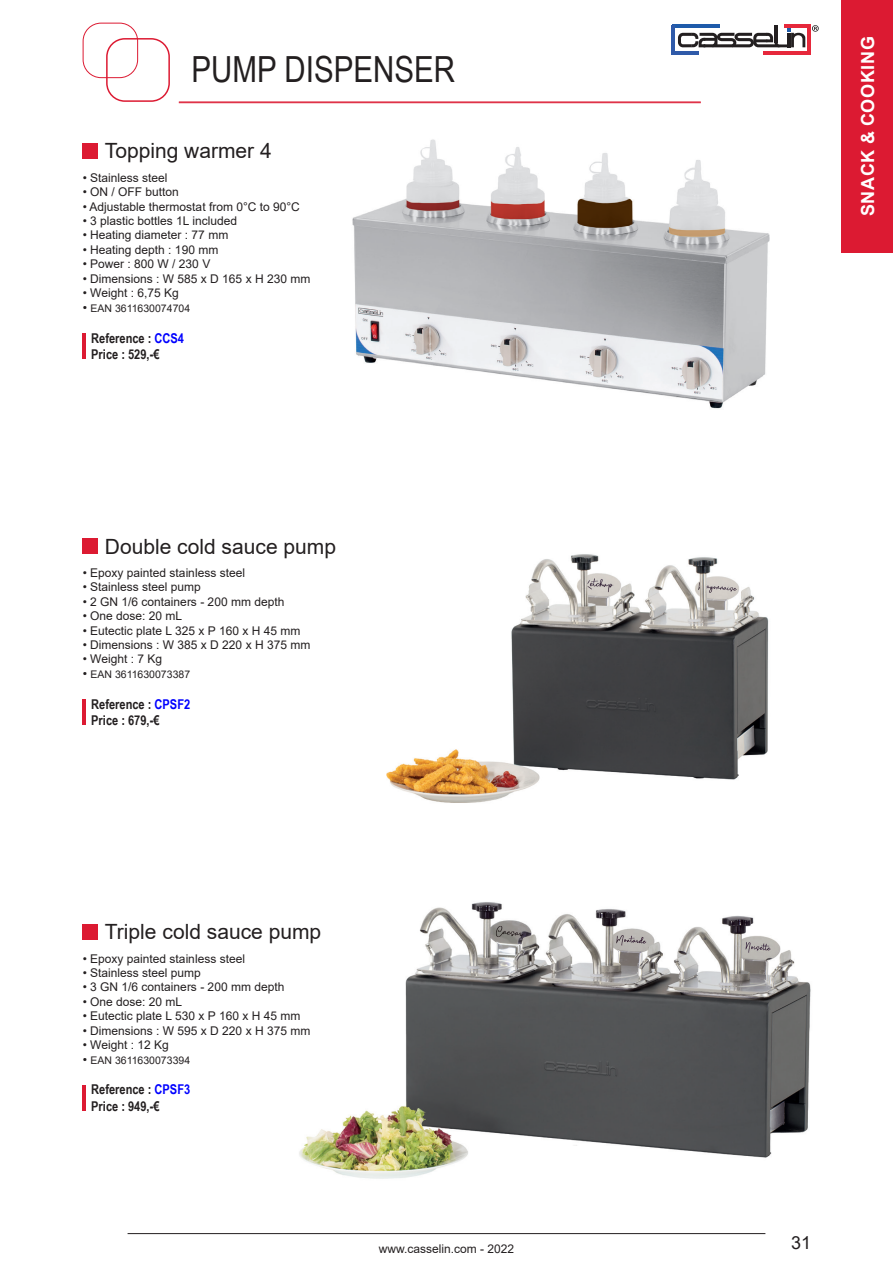
<style>
.page{position:relative;width:893px;height:1263px;background:#fff}
.page>*{position:absolute;margin:0;border:0;box-sizing:border-box;transform-origin:0 0}
.t1{font:36px "Arial Narrow";color:#231f20}
.t2{font:21px "Arial";color:#231f20}
.t3{font:700 18px "Arial";letter-spacing:.035em;color:#fff}
.t4{font:18px "Arial";color:#231f20}
.t5{font:700 13.5px/16.2px "Arial Narrow";color:#231f20}
.t6{font:12px "Arial";color:#231f20}
.t7{font:10.5px "Arial";color:#231f20}
.s1{font-size:12.45px}
.s2{color:#00f}
</style>
<div class="page">
<hr style="left:128px;top:1233px;width:637px;height:1px;background:#231f20">
<div style="left:106px;top:38px;width:64px;height:64px;border:2px solid #dc1a32;border-radius:18px"></div>
<div style="left:83px;top:23px;width:55px;height:55px;border:1px solid #dc1a32;border-radius:18px"></div>
<hr style="left:179px;top:102px;width:522px;height:1px;background:#dc1a32">
<hr style="left:763px;top:51px;width:48px;height:3px;background:#e6283b">
<hr style="left:807px;top:25px;width:4px;height:29px;background:#e6283b">
<hr style="left:784px;top:25px;width:27px;height:3px;background:#e6283b">
<hr style="left:672px;top:51px;width:26px;height:3px;background:#2f5aa9">
<hr style="left:672px;top:25px;width:47px;height:3px;background:#1e5baa">
<hr style="left:672px;top:25px;width:3px;height:29px;background:#2f5aa9">
<svg style="left:812px;top:25px;width:7px;height:7px"></svg>
<hr style="left:775px;top:25px;width:3px;height:18px;background:#231f20">
<svg style="left:678px;top:29px;width:127px;height:18px"></svg>
<div style="left:842px;top:0;width:51px;height:253px;background:#dc1a32"></div>
<hr style="left:83px;top:333px;width:3px;height:26px;background:#dc1a32">
<div style="left:83px;top:143px;width:15px;height:15px;background:#dc1a32"></div>
<img style="left:352px;top:139px;width:418px;height:270px">
<img style="left:386px;top:554px;width:383px;height:249px">
<hr style="left:83px;top:699px;width:3px;height:26px;background:#dc1a32">
<div style="left:83px;top:538px;width:15px;height:15px;background:#dc1a32"></div>
<img style="left:299px;top:902px;width:512px;height:277px">
<hr style="left:83px;top:1085px;width:3px;height:26px;background:#dc1a32">
<div style="left:83px;top:924px;width:15px;height:15px;background:#dc1a32"></div>
<h1 class="t1" style="left:192px;top:43px;width:265px">PUMP DISPENSER</h1>
<h2 class="t2" style="left:105px;top:137px;width:168px">Topping warmer 4</h2>
<p class="t6" style="left:83px;top:169px;width:86px">• Stainless steel</p>
<p class="t6" style="left:83px;top:184px;width:98px">• ON / OFF button</p>
<p class="t6" style="left:83px;top:198px;width:219px">• Adjustable thermostat from 0°C to 90°C</p>
<p class="t6" style="left:83px;top:212px;width:156px">• 3 plastic bottles 1L included</p>
<p class="t6" style="left:83px;top:227px;width:147px">• Heating diameter : 77 mm</p>
<p class="t6" style="left:83px;top:241px;width:137px">• Heating depth : 190 mm</p>
<p class="t6" style="left:83px;top:256px;width:129px">• Power : 800 W / 230 V</p>
<p class="t6" style="left:83px;top:270px;width:229px">• Dimensions : W 585 x D 165 x H 230 mm</p>
<p class="t6" style="left:83px;top:284px;width:98px">• Weight : 6,75 Kg</p>
<p class="t7" style="left:83px;top:301px;width:109px"><span class="s1">•</span> EAN 3611630074704</p>
<p class="t5" style="left:91px;top:329px;width:94px">Reference : <span class="s2">CCS4<br></span>Price : 529,-€</p>
<h2 class="t2" style="left:105px;top:532px;width:233px">Double cold sauce pump</h2>
<p class="t6" style="left:83px;top:564px;width:164px">• Epoxy painted stainless steel</p>
<p class="t6" style="left:83px;top:579px;width:120px">• Stainless steel pump</p>
<p class="t6" style="left:83px;top:593px;width:203px">• 2 GN 1/6 containers - 200 mm depth</p>
<p class="t6" style="left:83px;top:608px;width:101px">• One dose: 20 mL</p>
<p class="t6" style="left:83px;top:622px;width:219px">• Eutectic plate L 325 x P 160 x H 45 mm</p>
<p class="t6" style="left:83px;top:636px;width:229px">• Dimensions : W 385 x D 220 x H 375 mm</p>
<p class="t6" style="left:83px;top:651px;width:81px">• Weight : 7 Kg</p>
<p class="t7" style="left:83px;top:667px;width:109px"><span class="s1">•</span> EAN 3611630073387</p>
<p class="t5" style="left:91px;top:695px;width:101px">Reference : <span class="s2">CPSF2<br></span>Price : 679,-€</p>
<h3 class="t3" style="left:855px;top:216px;width:181px;rotate:-90deg">SNACK &amp; COOKING</h3>
<h2 class="t2" style="left:105px;top:917px;width:218px">Triple cold sauce pump</h2>
<p class="t6" style="left:83px;top:950px;width:164px">• Epoxy painted stainless steel</p>
<p class="t6" style="left:83px;top:964px;width:120px">• Stainless steel pump</p>
<p class="t6" style="left:83px;top:979px;width:203px">• 3 GN 1/6 containers - 200 mm depth</p>
<p class="t6" style="left:83px;top:993px;width:101px">• One dose: 20 mL</p>
<p class="t6" style="left:83px;top:1008px;width:219px">• Eutectic plate L 530 x P 160 x H 45 mm</p>
<p class="t6" style="left:83px;top:1022px;width:229px">• Dimensions : W 595 x D 220 x H 375 mm</p>
<p class="t6" style="left:83px;top:1036px;width:88px">• Weight : 12 Kg</p>
<p class="t7" style="left:83px;top:1053px;width:109px"><span class="s1">•</span> EAN 3611630073394</p>
<p class="t5" style="left:91px;top:1081px;width:101px">Reference : <span class="s2">CPSF3<br></span>Price : 949,-€</p>
<p class="t6" style="left:379px;top:1240px;width:137px">www.casselin.com - 2022</p>
<h3 class="t4" style="left:791px;top:1230px;width:22px">31</h3>
</div>
